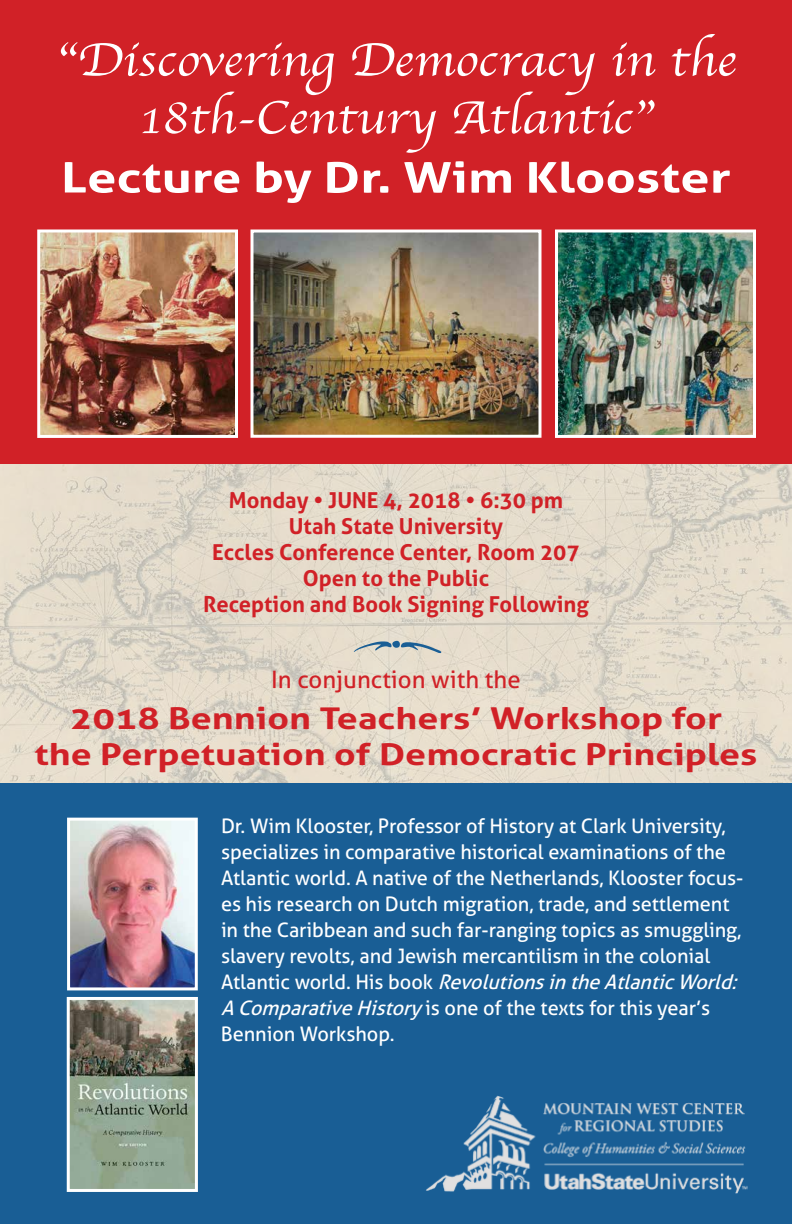
<style>
.page{position:relative;width:792px;height:1224px;background:#fff}
.page>*{position:absolute;margin:0;border:0;box-sizing:border-box;transform-origin:0 0}
.t1{font:48px/57.6px "Apple Chancery";color:#fff;text-align:center;scale:1.1 1}
.t2{font:700 42px "Aller";color:#fff;scale:1.25 1}
.t3{font:700 30px/36px "Aller";color:#d12127;text-align:center;scale:1.25 1}
.t4{font:24px "Aller";color:#d12127}
.t5{font:700 22px/26px "Aller";color:#d12127;text-align:center}
.t6{font:20px/26px "Aller";letter-spacing:-.005em;color:#fff}
.s1{font-style:italic}
</style>
<div class="page">
<img style="left:0;top:463px;width:792px;height:320px">
<div style="left:0;top:783px;width:792px;height:441px;background:#195e95"></div>
<div style="left:0;top:0;width:792px;height:463px;background:#d12127"></div>
<img style="left:426px;top:1095px;width:322px;height:99px">
<img style="left:71px;top:822px;width:123px;height:164px">
<div style="left:67px;top:818px;width:131px;height:172px;border:3px solid #fff"></div>
<img style="left:71px;top:1001px;width:123px;height:187px">
<div style="left:67px;top:997px;width:131px;height:195px;border:3px solid #fff"></div>
<img style="left:41px;top:234px;width:193px;height:200px">
<div style="left:37px;top:230px;width:201px;height:208px;border:3px solid #fff"></div>
<img style="left:254px;top:234px;width:284px;height:200px">
<div style="left:250px;top:230px;width:292px;height:208px;border:3px solid #fff"></div>
<img style="left:559px;top:234px;width:193px;height:200px">
<div style="left:555px;top:230px;width:201px;height:208px;border:3px solid #fff"></div>
<svg style="left:354px;top:641px;width:87px;height:12px"></svg>
<h1 class="t1" style="left:56px;top:31px;width:620px">“Discovering Democracy in the<br>18th-Century Atlantic”</h1>
<h2 class="t2" style="left:61px;top:152px;width:537px">Lecture by Dr. Wim Klooster</h2>
<p class="t5" style="left:203px;top:487px;width:387px">Monday • JUNE 4, 2018 • 6:30 pm<br>Utah State University<br>Eccles Conference Center, Room 207<br>Open to the Public<br>Reception and Book Signing Following</p>
<p class="t4" style="left:271px;top:665px;width:251px">In conjunction with the</p>
<h3 class="t3" style="left:35px;top:700px;width:580px">2018 Bennion Teachers’ Workshop for<br>the Perpetuation of Democratic Principles</h3>
<p class="t6" style="left:221px;top:813px;width:524px">Dr. Wim Klooster, Professor of History at Clark University, specializes in comparative historical examinations of the Atlantic world. A native of the Netherlands, Klooster focus&shy;es his research on Dutch migration, trade, and settlement in the Caribbean and such far-ranging topics as smuggling, slavery revolts, and Jewish mercantilism in the colonial<br>A t l a n t i c w o r l d . H i s b o o k <span class="s1">RevolutionsintheAtlanticWorld:<br>AComparativeHistory</span>is one of the texts for this year’s Bennion Workshop.</p>
</div>
